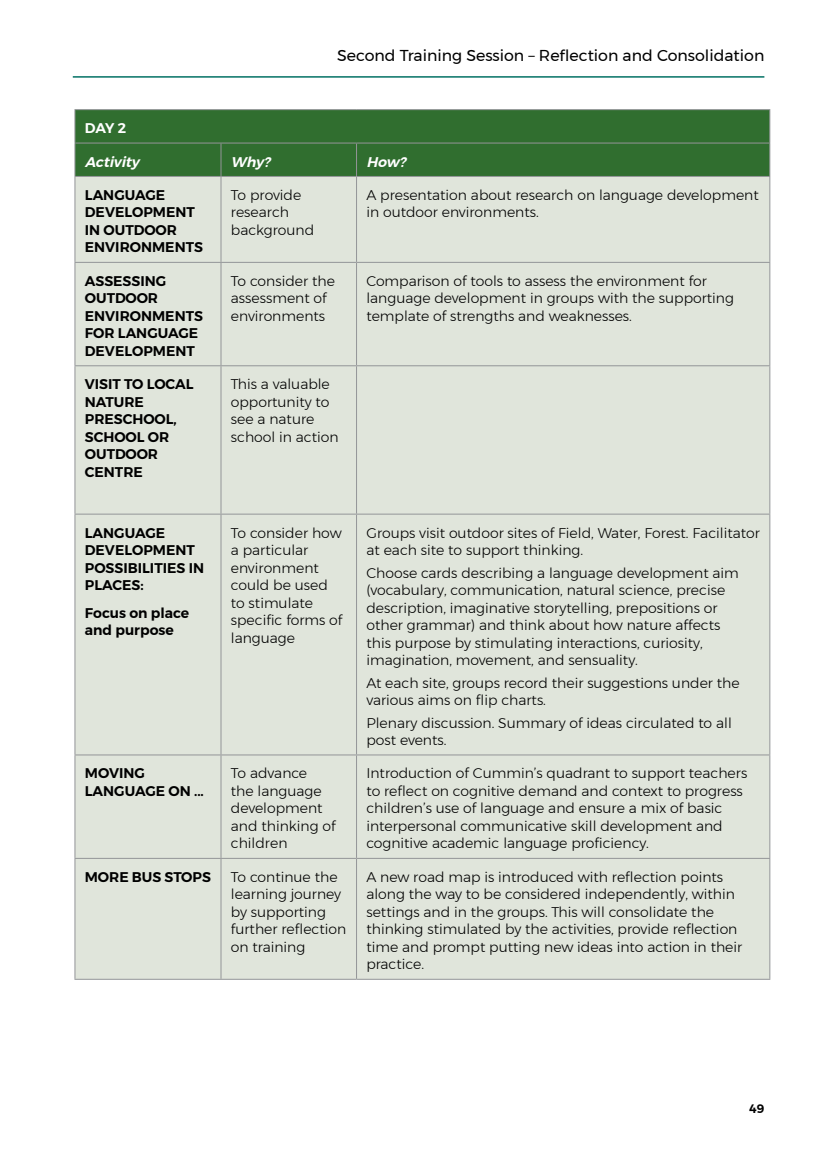
<style>
.page{position:relative;width:819px;height:1166px;background:#fff}
.page>*{position:absolute;margin:0;border:0;box-sizing:border-box;transform-origin:0 0}
.t1{font:15.75px "Montserrat";color:#000}
.t2{font:300 14px/17.5px "Montserrat";color:#000}
.t3{font:600 14px/17.5px "Montserrat";color:#000}
.t4{font:italic 600 14px "Montserrat";color:#fff}
.t5{font:600 14px "Montserrat";color:#fff}
.t6{font:600 12.25px "Montserrat";color:#000}
</style>
<div class="page">
<hr style="left:73px;top:76px;width:691px;height:2px;background:#007063">
<div style="left:75px;top:110px;width:694px;height:66px;background:#306e2f"></div>
<div style="left:75px;top:177px;width:694px;height:802px;background:#e0e5db"></div>
<hr style="left:74px;top:109px;width:147px;height:1px;background:#939598">
<hr style="left:74px;top:110px;width:1px;height:33px;background:#939598">
<hr style="left:221px;top:109px;width:135px;height:1px;background:#939598">
<hr style="left:356px;top:109px;width:414px;height:1px;background:#939598">
<hr style="left:769px;top:110px;width:1px;height:33px;background:#939598">
<hr style="left:74px;top:143px;width:147px;height:1px;background:#939598">
<hr style="left:74px;top:144px;width:1px;height:32px;background:#939598">
<hr style="left:221px;top:143px;width:135px;height:1px;background:#939598">
<hr style="left:220px;top:144px;width:1px;height:32px;background:#939598">
<hr style="left:356px;top:143px;width:414px;height:1px;background:#939598">
<hr style="left:356px;top:144px;width:1px;height:32px;background:#939598">
<hr style="left:769px;top:144px;width:1px;height:32px;background:#939598">
<hr style="left:74px;top:176px;width:147px;height:1px;background:#939598">
<hr style="left:74px;top:177px;width:1px;height:85px;background:#939598">
<hr style="left:221px;top:176px;width:135px;height:1px;background:#939598">
<hr style="left:220px;top:177px;width:1px;height:85px;background:#939598">
<hr style="left:356px;top:176px;width:414px;height:1px;background:#939598">
<hr style="left:356px;top:177px;width:1px;height:85px;background:#939598">
<hr style="left:769px;top:177px;width:1px;height:85px;background:#939598">
<hr style="left:74px;top:262px;width:147px;height:1px;background:#939598">
<hr style="left:74px;top:263px;width:1px;height:102px;background:#939598">
<hr style="left:221px;top:262px;width:135px;height:1px;background:#939598">
<hr style="left:220px;top:263px;width:1px;height:102px;background:#939598">
<hr style="left:356px;top:262px;width:414px;height:1px;background:#939598">
<hr style="left:356px;top:263px;width:1px;height:102px;background:#939598">
<hr style="left:769px;top:263px;width:1px;height:102px;background:#939598">
<hr style="left:74px;top:365px;width:147px;height:1px;background:#939598">
<hr style="left:74px;top:366px;width:1px;height:148px;background:#939598">
<hr style="left:221px;top:365px;width:135px;height:1px;background:#939598">
<hr style="left:220px;top:366px;width:1px;height:148px;background:#939598">
<hr style="left:356px;top:365px;width:414px;height:1px;background:#939598">
<hr style="left:356px;top:366px;width:1px;height:148px;background:#939598">
<hr style="left:769px;top:366px;width:1px;height:148px;background:#939598">
<hr style="left:74px;top:514px;width:147px;height:1px;background:#939598">
<hr style="left:74px;top:515px;width:1px;height:239px;background:#939598">
<hr style="left:221px;top:514px;width:135px;height:1px;background:#939598">
<hr style="left:220px;top:515px;width:1px;height:239px;background:#939598">
<hr style="left:356px;top:514px;width:414px;height:1px;background:#939598">
<hr style="left:356px;top:515px;width:1px;height:239px;background:#939598">
<hr style="left:769px;top:515px;width:1px;height:239px;background:#939598">
<hr style="left:74px;top:754px;width:147px;height:1px;background:#939598">
<hr style="left:74px;top:755px;width:1px;height:103px;background:#939598">
<hr style="left:221px;top:754px;width:135px;height:1px;background:#939598">
<hr style="left:220px;top:755px;width:1px;height:103px;background:#939598">
<hr style="left:356px;top:754px;width:414px;height:1px;background:#939598">
<hr style="left:356px;top:755px;width:1px;height:103px;background:#939598">
<hr style="left:769px;top:755px;width:1px;height:103px;background:#939598">
<hr style="left:74px;top:858px;width:147px;height:1px;background:#939598">
<hr style="left:74px;top:859px;width:1px;height:120px;background:#939598">
<hr style="left:221px;top:858px;width:135px;height:1px;background:#939598">
<hr style="left:220px;top:859px;width:1px;height:120px;background:#939598">
<hr style="left:356px;top:858px;width:414px;height:1px;background:#939598">
<hr style="left:356px;top:859px;width:1px;height:120px;background:#939598">
<hr style="left:769px;top:859px;width:1px;height:120px;background:#939598">
<hr style="left:74px;top:979px;width:147px;height:1px;background:#939598">
<hr style="left:221px;top:979px;width:135px;height:1px;background:#939598">
<hr style="left:356px;top:979px;width:414px;height:1px;background:#939598">
<p class="t1" style="left:337px;top:43px;width:428px">Second Training Session – Reflection and Consolidation</p>
<p class="t5" style="left:85px;top:117px;width:43px">DAY 2</p>
<p class="t4" style="left:85px;top:150px;width:60px">Activity</p>
<p class="t4" style="left:231px;top:150px;width:45px">Why?</p>
<p class="t4" style="left:366px;top:150px;width:45px">How?</p>
<p class="t3" style="left:85px;top:186px;width:120px">LANGUAGE<br>DEVELOPMENT<br>IN OUTDOOR<br>ENVIRONMENTS</p>
<p class="t2" style="left:231px;top:186px;width:85px">To provide research background</p>
<p class="t2" style="left:366px;top:186px;width:394px">A presentation about research on language development in outdoor environments.</p>
<p class="t3" style="left:85px;top:272px;width:120px">ASSESSING<br>OUTDOOR<br>ENVIRONMENTS<br>FOR LANGUAGE<br>DEVELOPMENT</p>
<p class="t2" style="left:231px;top:272px;width:105px">To consider the assessment of environments</p>
<p class="t2" style="left:366px;top:272px;width:369px">Comparison of tools to assess the environment for language development in groups with the supporting template of strengths and weaknesses.</p>
<p class="t3" style="left:85px;top:375px;width:110px">VISIT TO LOCAL<br>NATURE<br>PRESCHOOL,<br>SCHOOL OR<br>OUTDOOR<br>CENTRE</p>
<p class="t2" style="left:231px;top:375px;width:109px">This a valuable opportunity to see a nature school in action</p>
<p class="t3" style="left:85px;top:524px;width:121px">LANGUAGE<br>DEVELOPMENT<br>POSSIBILITIES IN<br>PLACES:</p>
<p class="t3" style="left:85px;top:604px;width:106px">Focus on place and purpose</p>
<p class="t2" style="left:231px;top:524px;width:113px">To consider how a particular environment could be used to stimulate specific forms of language</p>
<p class="t2" style="left:366px;top:524px;width:395px">Groups visit outdoor sites of Field, Water, Forest. Facilitator at each site to support thinking.</p>
<p class="t2" style="left:366px;top:564px;width:374px">Choose cards describing a language development aim (vocabulary, communication, natural science, precise description, imaginative storytelling, prepositions or other grammar) and think about how nature affects this purpose by stimulating interactions, curiosity, imagination, movement, and sensuality.</p>
<p class="t2" style="left:366px;top:673px;width:375px">At each site, groups record their suggestions under the various aims on flip charts.</p>
<p class="t2" style="left:366px;top:713px;width:367px">Plenary discussion. Summary of ideas circulated to all post events.</p>
<p class="t3" style="left:85px;top:765px;width:121px">MOVING<br>LANGUAGE ON ...</p>
<p class="t2" style="left:231px;top:764px;width:106px">To advance<br>the language development and thinking of children</p>
<p class="t2" style="left:366px;top:764px;width:382px">Introduction of Cummin’s quadrant to support teachers to reflect on cognitive demand and context to progress children’s use of language and ensure a mix of basic interpersonal communicative skill development and cognitive academic language proficiency.</p>
<p class="t3" style="left:85px;top:868px;width:128px">MORE BUS STOPS</p>
<p class="t2" style="left:231px;top:868px;width:117px">To continue the learning journey by supporting further reflection on training</p>
<p class="t2" style="left:366px;top:868px;width:377px">A new road map is introduced with reflection points along the way to be considered independently, within settings and in the groups. This will consolidate the thinking stimulated by the activities, provide reflection time and prompt putting new ideas into action in their practice.</p>
<p class="t6" style="left:749px;top:1099px;width:17px">49</p>
</div>
